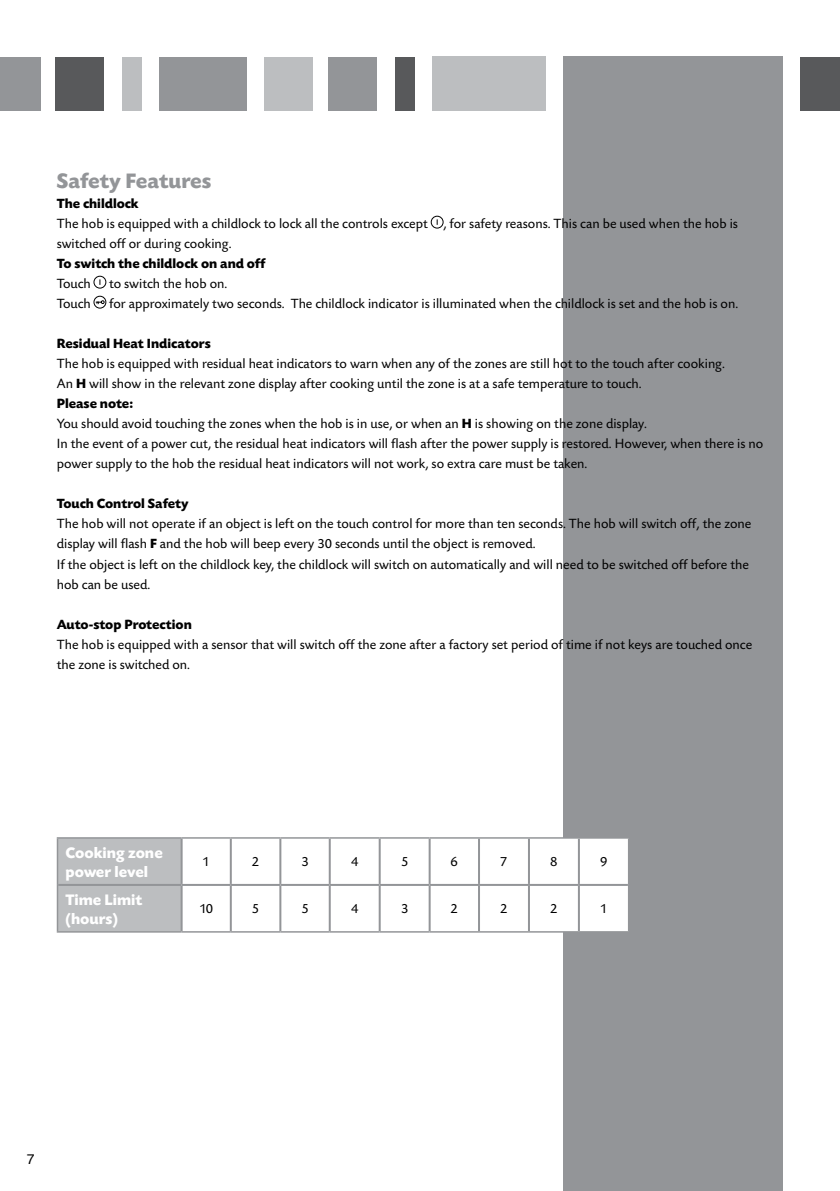
<style>
.page{position:relative;width:840px;height:1191px;background:#fff}
.page>*{position:absolute;margin:0;border:0;box-sizing:border-box;transform-origin:0 0}
.t1{font:700 22px "Today SB";color:#939598}
.t2{font:700 16px/19.2px "Today SB";color:#fff}
.t3{font:14px/20px "Today SB";color:#000}
.t4{font:700 14px "Today SB";color:#000}
.t5{font:14px "Helvetica";color:#000}
.s1{font-weight:700}
</style>
<div class="page">
<div style="left:800px;top:57px;width:39px;height:53px;background:#58595b"></div>
<div style="left:563px;top:57px;width:219px;height:1134px;background:#939598"></div>
<div style="left:394px;top:57px;width:20px;height:53px;background:#58595b"></div>
<div style="left:328px;top:57px;width:48px;height:53px;background:#939598"></div>
<div style="left:264px;top:57px;width:48px;height:53px;background:#bcbec0"></div>
<div style="left:159px;top:57px;width:88px;height:53px;background:#939598"></div>
<div style="left:122px;top:57px;width:19px;height:53px;background:#bcbec0"></div>
<div style="left:56px;top:57px;width:48px;height:53px;background:#58595b"></div>
<div style="left:0;top:57px;width:40px;height:53px;background:#939598"></div>
<div style="left:432px;top:57px;width:113px;height:54px;background:#bcbec0"></div>
<svg style="left:430px;top:216px;width:13px;height:13px"></svg>
<svg style="left:93px;top:276px;width:13px;height:13px"></svg>
<div style="left:94px;top:296px;width:12px;height:12px;border:1px solid #000;border-radius:50%"></div>
<svg style="left:96px;top:300px;width:8px;height:4px"></svg>
<div style="left:58px;top:838px;width:122px;height:93px;background:#bcbec0"></div>
<svg style="left:182px;top:838px;width:445px;height:93px"></svg>
<hr style="left:57px;top:837px;width:124px;height:1px;background:#939598">
<hr style="left:57px;top:838px;width:1px;height:47px;background:#939598">
<hr style="left:181px;top:837px;width:50px;height:1px;background:#939598">
<hr style="left:231px;top:837px;width:49px;height:1px;background:#939598">
<hr style="left:280px;top:837px;width:49px;height:1px;background:#939598">
<hr style="left:329px;top:837px;width:50px;height:1px;background:#939598">
<hr style="left:379px;top:837px;width:50px;height:1px;background:#939598">
<hr style="left:429px;top:837px;width:49px;height:1px;background:#939598">
<hr style="left:478px;top:837px;width:50px;height:1px;background:#939598">
<hr style="left:528px;top:837px;width:50px;height:1px;background:#939598">
<hr style="left:57px;top:885px;width:1px;height:46px;background:#939598">
<hr style="left:57px;top:931px;width:124px;height:1px;background:#939598">
<hr style="left:181px;top:931px;width:50px;height:1px;background:#939598">
<hr style="left:231px;top:931px;width:49px;height:1px;background:#939598">
<hr style="left:280px;top:931px;width:49px;height:1px;background:#939598">
<hr style="left:329px;top:931px;width:50px;height:1px;background:#939598">
<hr style="left:379px;top:931px;width:50px;height:1px;background:#939598">
<hr style="left:429px;top:931px;width:49px;height:1px;background:#939598">
<hr style="left:478px;top:931px;width:50px;height:1px;background:#939598">
<hr style="left:528px;top:931px;width:50px;height:1px;background:#939598">
<hr style="left:180px;top:838px;width:2px;height:46px;background:#939598">
<hr style="left:230px;top:838px;width:2px;height:46px;background:#939598">
<hr style="left:279px;top:838px;width:2px;height:46px;background:#939598">
<hr style="left:328px;top:838px;width:2px;height:46px;background:#939598">
<hr style="left:378px;top:838px;width:2px;height:46px;background:#939598">
<hr style="left:428px;top:838px;width:2px;height:46px;background:#939598">
<hr style="left:477px;top:838px;width:2px;height:46px;background:#939598">
<hr style="left:527px;top:838px;width:2px;height:46px;background:#939598">
<hr style="left:577px;top:838px;width:2px;height:46px;background:#939598">
<hr style="left:58px;top:884px;width:123px;height:2px;background:#939598">
<hr style="left:181px;top:884px;width:50px;height:2px;background:#939598">
<hr style="left:180px;top:886px;width:2px;height:45px;background:#939598">
<hr style="left:231px;top:884px;width:49px;height:2px;background:#939598">
<hr style="left:230px;top:886px;width:2px;height:45px;background:#939598">
<hr style="left:280px;top:884px;width:49px;height:2px;background:#939598">
<hr style="left:279px;top:886px;width:2px;height:45px;background:#939598">
<hr style="left:329px;top:884px;width:50px;height:2px;background:#939598">
<hr style="left:328px;top:886px;width:2px;height:45px;background:#939598">
<hr style="left:379px;top:884px;width:50px;height:2px;background:#939598">
<hr style="left:378px;top:886px;width:2px;height:45px;background:#939598">
<hr style="left:429px;top:884px;width:49px;height:2px;background:#939598">
<hr style="left:428px;top:886px;width:2px;height:45px;background:#939598">
<hr style="left:478px;top:884px;width:50px;height:2px;background:#939598">
<hr style="left:477px;top:886px;width:2px;height:45px;background:#939598">
<hr style="left:528px;top:884px;width:50px;height:2px;background:#939598">
<hr style="left:527px;top:886px;width:2px;height:45px;background:#939598">
<hr style="left:578px;top:884px;width:49px;height:2px;background:#939598">
<hr style="left:577px;top:886px;width:2px;height:45px;background:#939598">
<h1 class="t1" style="left:57px;top:169px;width:156px">Safety Features</h1>
<p class="t4" style="left:57px;top:196px;width:83px">The childlock</p>
<p class="t3" style="left:57px;top:214px;width:682px">The hob is equipped with a childlock to lock all the controls except , for safety reasons. This can be used when the hob is switched off or during cooking.</p>
<p class="t4" style="left:57px;top:256px;width:210px">To switch the childlock on and off</p>
<p class="t3" style="left:57px;top:274px;width:35px">Touch</p>
<p class="t3" style="left:109px;top:274px;width:120px">to switch the hob on.</p>
<p class="t3" style="left:57px;top:294px;width:35px">Touch</p>
<p class="t3" style="left:109px;top:294px;width:630px">for approximately two seconds. The childlock indicator is illuminated when the childlock is set and the hob is on.</p>
<p class="t4" style="left:57px;top:336px;width:155px">Residual Heat Indicators</p>
<p class="t3" style="left:57px;top:354px;width:707px">The hob is equipped with residual heat indicators to warn when any of the zones are still hot to the touch after cooking.<br>An <span class="s1">H</span> will show in the relevant zone display after cooking until the zone is at a safe temperature to touch.<br><span class="s1">Please note:<br></span>You should avoid touching the zones when the hob is in use, or when an <span class="s1">H</span> is showing on the zone display.<br>In the event of a power cut, the residual heat indicators will flash after the power supply is restored. However, when there is no power supply to the hob the residual heat indicators will not work, so extra care must be taken.</p>
<p class="t4" style="left:57px;top:496px;width:133px">Touch Control Safety</p>
<p class="t3" style="left:57px;top:514px;width:695px">The hob will not operate if an object is left on the touch control for more than ten seconds. The hob will switch off, the zone display will flash <span class="s1">F</span> and the hob will beep every 30 seconds until the object is removed.<br>If the object is left on the childlock key, the childlock will switch on automatically and will need to be switched off before the hob can be used.</p>
<p class="t4" style="left:57px;top:616px;width:136px">Auto-stop Protection</p>
<p class="t3" style="left:57px;top:634px;width:696px">The hob is equipped with a sensor that will switch off the zone after a factory set period of time if not keys are touched once the zone is switched on.</p>
<p class="t2" style="left:65px;top:843px;width:99px">Cooking zone power level</p>
<p class="t3" style="left:202px;top:852px;width:9px">1</p>
<p class="t3" style="left:252px;top:852px;width:9px">2</p>
<p class="t3" style="left:301px;top:852px;width:9px">3</p>
<p class="t3" style="left:351px;top:852px;width:9px">4</p>
<p class="t3" style="left:401px;top:852px;width:9px">5</p>
<p class="t3" style="left:450px;top:852px;width:9px">6</p>
<p class="t3" style="left:500px;top:852px;width:9px">7</p>
<p class="t3" style="left:550px;top:852px;width:9px">8</p>
<p class="t3" style="left:599px;top:852px;width:9px">9</p>
<p class="t2" style="left:65px;top:890px;width:78px">Time Limit (hours)</p>
<p class="t3" style="left:199px;top:899px;width:15px">10</p>
<p class="t3" style="left:252px;top:899px;width:9px">5</p>
<p class="t3" style="left:301px;top:899px;width:9px">5</p>
<p class="t3" style="left:351px;top:899px;width:9px">4</p>
<p class="t3" style="left:401px;top:899px;width:9px">3</p>
<p class="t3" style="left:450px;top:899px;width:9px">2</p>
<p class="t3" style="left:500px;top:899px;width:9px">2</p>
<p class="t3" style="left:550px;top:899px;width:9px">2</p>
<p class="t3" style="left:599px;top:899px;width:9px">1</p>
<p class="t5" style="left:27px;top:1147px;width:9px">7</p>
</div>
